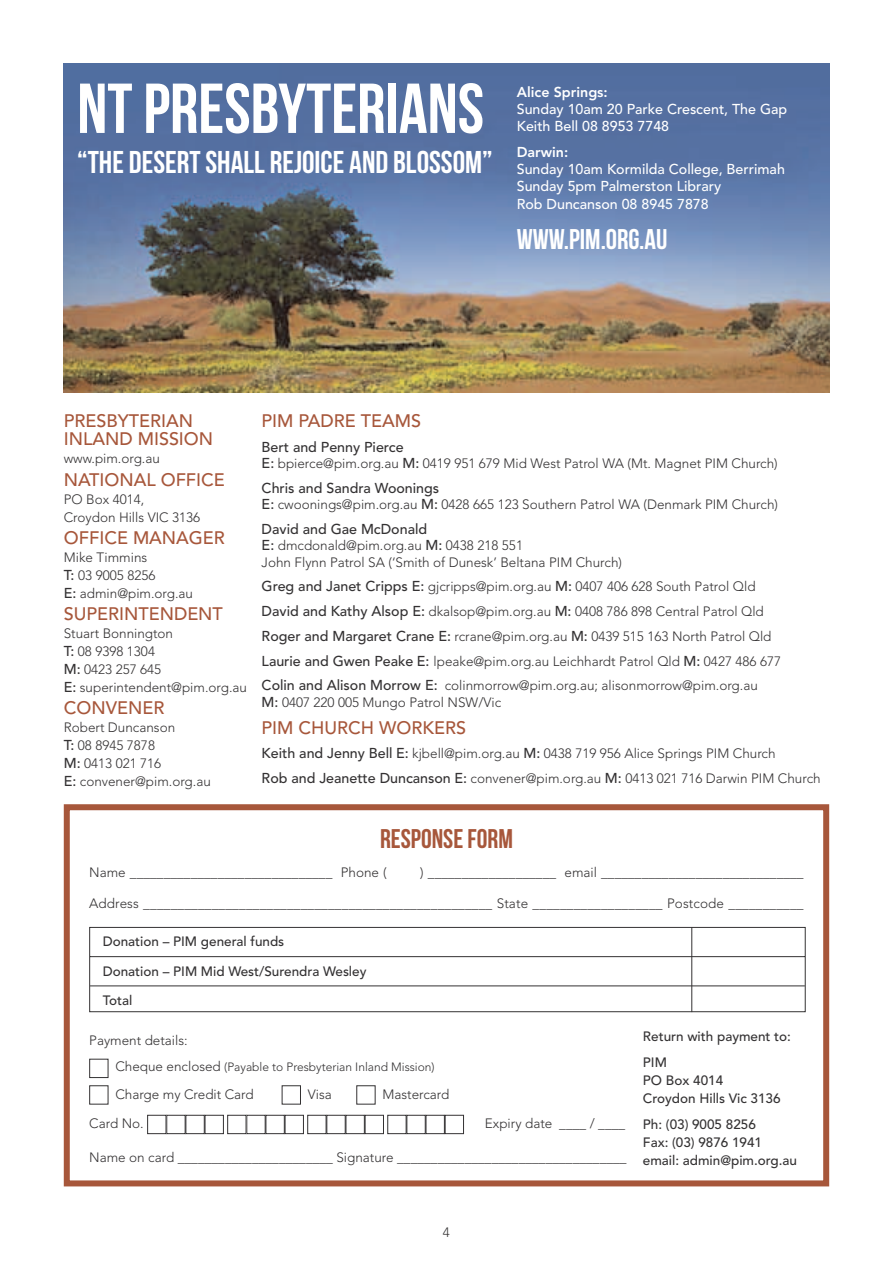
<style>
.page{position:relative;width:893px;height:1263px;background:#fff}
.page>*{position:absolute;margin:0;border:0;box-sizing:border-box;transform-origin:0 0}
.t1{font:70.5px "Bebas Neue";color:#fff}
.t2{font:31.5px "Bebas Neue";color:#fff}
.t3{font:28.5px "Bebas Neue";color:#fff}
.t4{font:27px "Bebas Neue";color:#a7573b}
.t5{font:500 18px/18px "Avenir";color:#a7573b}
.t6{font:500 14.25px/17.2px "Avenir";color:#fff}
.t7{font:500 14.25px "Avenir";color:#343233}
.t8{font:800 14.25px "Avenir";color:#fff}
.t9{font:300 13.5px/18px "Avenir";color:#343233}
.t10{font:500 13.5px/17.9px "Avenir";color:#343233}
.t11{font:300 12px "Avenir";color:#343233}
.s1{font-weight:500;font-size:14.25px}
.s2{font-size:13.5px}
</style>
<div class="page">
<img style="left:64px;top:64px;width:765px;height:328px">
<div style="left:64px;top:804px;width:765px;height:382px;border:6px solid #a7573b"></div>
<svg style="left:89px;top:927px;width:717px;height:85px"></svg>
<hr style="left:90px;top:985px;width:715px;height:1px;background:#343233">
<hr style="left:691px;top:927px;width:1px;height:85px;background:#343233">
<div style="left:89px;top:1059px;width:19px;height:19px;border:1px solid #343233"></div>
<div style="left:89px;top:1085px;width:19px;height:19px;border:1px solid #343233"></div>
<div style="left:282px;top:1085px;width:19px;height:19px;border:1px solid #343233"></div>
<div style="left:356px;top:1085px;width:19px;height:19px;border:1px solid #343233"></div>
<div style="left:147px;top:1115px;width:19px;height:19px;border:1px solid #343233"></div>
<div style="left:166px;top:1115px;width:20px;height:19px;border:1px solid #343233"></div>
<div style="left:186px;top:1115px;width:19px;height:19px;border:1px solid #343233"></div>
<div style="left:205px;top:1115px;width:19px;height:19px;border:1px solid #343233"></div>
<div style="left:227px;top:1115px;width:19px;height:19px;border:1px solid #343233"></div>
<div style="left:246px;top:1115px;width:20px;height:19px;border:1px solid #343233"></div>
<div style="left:266px;top:1115px;width:19px;height:19px;border:1px solid #343233"></div>
<div style="left:285px;top:1115px;width:19px;height:19px;border:1px solid #343233"></div>
<div style="left:307px;top:1115px;width:19px;height:19px;border:1px solid #343233"></div>
<div style="left:326px;top:1115px;width:20px;height:19px;border:1px solid #343233"></div>
<div style="left:346px;top:1115px;width:19px;height:19px;border:1px solid #343233"></div>
<div style="left:365px;top:1115px;width:19px;height:19px;border:1px solid #343233"></div>
<div style="left:387px;top:1115px;width:19px;height:19px;border:1px solid #343233"></div>
<div style="left:406px;top:1115px;width:20px;height:19px;border:1px solid #343233"></div>
<div style="left:426px;top:1115px;width:19px;height:19px;border:1px solid #343233"></div>
<div style="left:445px;top:1115px;width:19px;height:19px;border:1px solid #343233"></div>
<h1 class="t1" style="left:77px;top:67px;width:408px">NT PRESBYTERIANS</h1>
<h2 class="t2" style="left:77px;top:144px;width:417px">“THE DESERT SHALL REJOICE AND BLOSSOM”</h2>
<p class="t8" style="left:517px;top:86px;width:93px">Alice Springs:</p>
<p class="t6" style="left:517px;top:102px;width:272px">Sunday 10am 20 Parke Crescent, The Gap<br>Keith Bell 08 8953 7748</p>
<p class="t8" style="left:517px;top:146px;width:53px">Darwin:</p>
<p class="t6" style="left:517px;top:162px;width:270px">Sunday 10am Kormilda College, Berrimah<br>Sunday 5pm Palmerston Library<br>Rob Duncanson 08 8945 7878</p>
<h3 class="t3" style="left:517px;top:222px;width:152px">WWW.PIM.ORG.AU</h3>
<h3 class="t5" style="left:64px;top:414px;width:151px">PRESBYTERIAN<br>INLAND MISSION</h3>
<p class="t9" style="left:64px;top:451px;width:98px">www.pim.org.au</p>
<h3 class="t5" style="left:64px;top:472px;width:163px">NATIONAL OFFICE</h3>
<p class="t9" style="left:64px;top:491px;width:138px">PO Box 4014,<br>Croydon Hills VIC 3136</p>
<h3 class="t5" style="left:64px;top:531px;width:163px">OFFICE MANAGER</h3>
<p class="t9" style="left:64px;top:549px;width:131px">Mike Timmins<br><span class="s1">T:</span> 03 9005 8256<br><span class="s1">E:</span> admin@pim.org.au</p>
<h3 class="t5" style="left:64px;top:607px;width:161px">SUPERINTENDENT</h3>
<p class="t9" style="left:64px;top:625px;width:185px">Stuart Bonnington<br><span class="s1">T:</span> 08 9398 1304<br><span class="s1">M:</span> 0423 257 645<br><span class="s1">E:</span> superintendent@pim.org.au</p>
<h3 class="t5" style="left:64px;top:701px;width:102px">CONVENER</h3>
<p class="t9" style="left:64px;top:720px;width:149px">Robert Duncanson<br><span class="s1">T:</span> 08 8945 7878<br><span class="s1">M:</span> 0413 021 716<br><span class="s1">E:</span> convener@pim.org.au</p>
<h3 class="t5" style="left:262px;top:414px;width:161px">PIM PADRE TEAMS</h3>
<p class="t7" style="left:262px;top:441px;width:144px">Bert and Penny Pierce</p>
<p class="t9" style="left:262px;top:456px;width:518px"><span class="s1">E:</span> bpierce@pim.org.au <span class="s1">M:</span> 0419 951 679 Mid West Patrol WA (Mt. Magnet PIM Church)</p>
<p class="t7" style="left:262px;top:482px;width:179px">Chris and Sandra Woonings</p>
<p class="t9" style="left:262px;top:497px;width:518px"><span class="s1">E:</span> cwoonings@pim.org.au <span class="s1">M:</span> 0428 665 123 Southern Patrol WA (Denmark PIM Church)</p>
<p class="t7" style="left:262px;top:523px;width:167px">David and Gae McDonald</p>
<p class="t9" style="left:262px;top:539px;width:362px;line-height:16.2px"><span class="s1">E:</span> dmcdonald@pim.org.au <span class="s1">M:</span> 0438 218 551<br>John Flynn Patrol SA (‘Smith of Dunesk’ Beltana PIM Church)</p>
<p class="t9" style="left:262px;top:575px;width:521px;line-height:24.8px"><span class="s1">Greg and Janet Cripps E:</span> gjcripps@pim.org.au <span class="s1">M:</span> 0407 406 628 South Patrol Qld <span class="s1">David and Kathy Alsop E:</span> dkalsop@pim.org.au <span class="s1">M:</span> 0408 786 898 Central Patrol Qld <span class="s1">Roger and Margaret Crane E:</span> rcrane@pim.org.au <span class="s1">M:</span> 0439 515 163 North Patrol Qld <span class="s1">Laurie and Gwen Peake E:</span> lpeake@pim.org.au Leichhardt Patrol Qld <span class="s1">M:</span> 0427 486 677<br><span class="s1">Colin and Alison Morrow E:</span> colinmorrow@pim.org.au; alisonmorrow@pim.org.au</p>
<p class="t9" style="left:262px;top:694px;width:241px"><span class="s1">M:</span> 0407 220 005 Mungo Patrol NSW/Vic</p>
<h3 class="t5" style="left:262px;top:720px;width:206px">PIM CHURCH WORKERS</h3>
<p class="t9" style="left:262px;top:742px;width:560px;line-height:24.8px"><span class="s1">Keith and Jenny Bell E:</span> kjbell@pim.org.au <span class="s1">M:</span> 0438 719 956 Alice Springs PIM Church<br><span class="s1">Rob and Jeanette Duncanson E:</span> convener@pim.org.au <span class="s1">M:</span> 0413 021 716 Darwin PIM Church</p>
<h3 class="t4" style="left:380px;top:822px;width:134px">RESPONSE FORM</h3>
<p class="t9" style="left:89px;top:864px;width:299px">Name ______________________________ Phone (</p>
<p class="t9" style="left:420px;top:864px;width:385px">) ___________________ email ______________________________</p>
<p class="t9" style="left:89px;top:895px;width:716px">Address ___________________________________________________ State ___________________ Postcode ___________</p>
<p class="t10" style="left:103px;top:928px;width:265px;line-height:29.2px">Donation – PIM general funds<br>Donation – PIM Mid West/Surendra Wesley<br>Total</p>
<p class="t9" style="left:89px;top:1032px;width:100px">Payment details:</p>
<p class="t11" style="left:115px;top:1062px;width:321px"><span class="s2">Cheque enclosed</span> (Payable to Presbyterian Inland Mission)</p>
<p class="t9" style="left:115px;top:1086px;width:140px">Charge my Credit Card</p>
<p class="t9" style="left:308px;top:1086px;width:26px">Visa</p>
<p class="t9" style="left:382px;top:1086px;width:68px">Mastercard</p>
<p class="t9" style="left:89px;top:1116px;width:56px">Card No.</p>
<p class="t9" style="left:485px;top:1116px;width:142px">Expiry date ____ / ____</p>
<p class="t9" style="left:89px;top:1149px;width:539px">Name on card _______________________ Signature __________________________________</p>
<p class="t10" style="left:643px;top:1024px;width:150px;line-height:26.4px">Return with payment to:<br>PIM</p>
<p class="t10" style="left:643px;top:1073px;width:139px">PO Box 4014<br>Croydon Hills Vic 3136</p>
<p class="t10" style="left:643px;top:1117px;width:156px">Ph: (03) 9005 8256<br>Fax: (03) 9876 1941 email: admin@pim.org.au</p>
<p class="t9" style="left:443px;top:1224px;width:9px">4</p>
</div>
